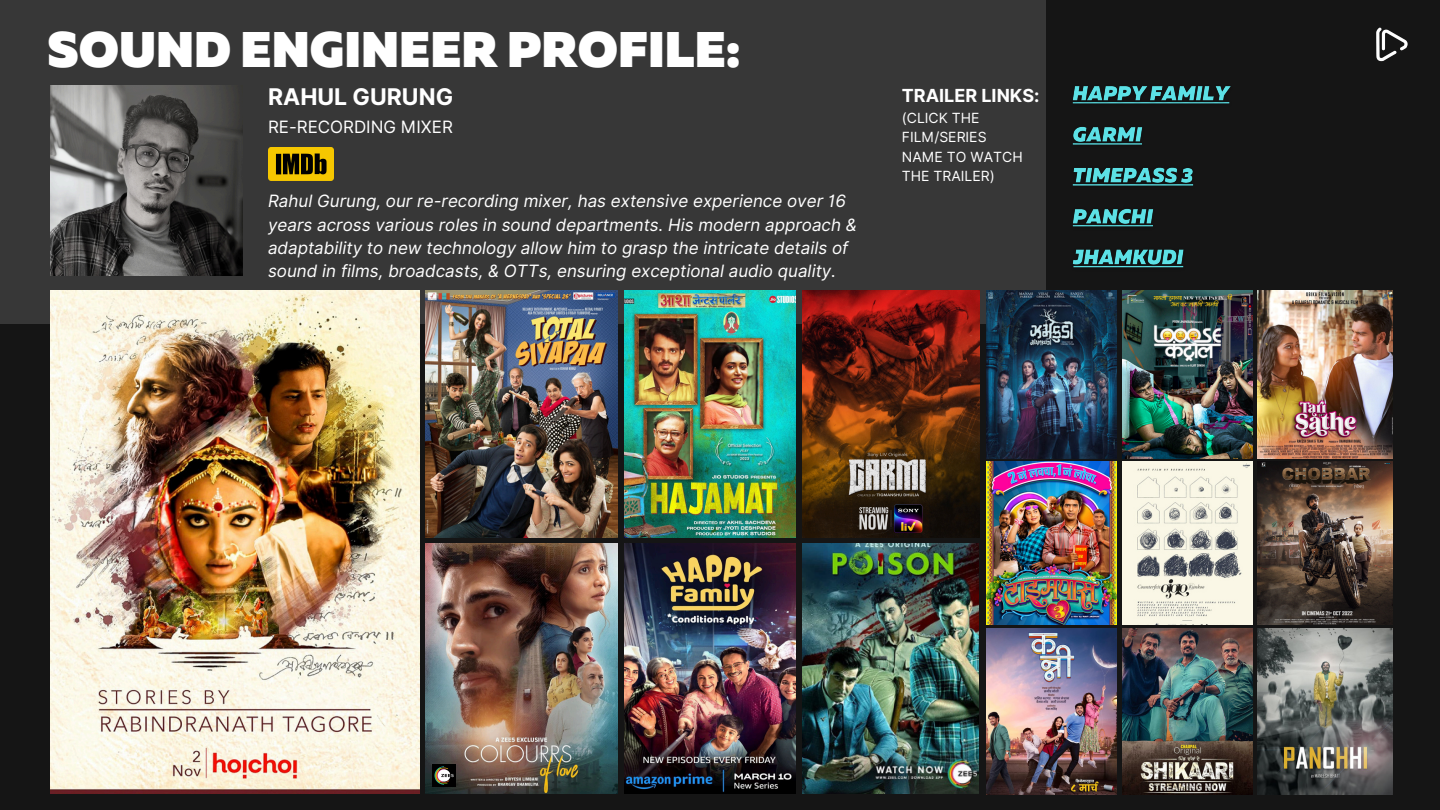
<style>
.page{position:relative;width:1440px;height:810px;background:#151515}
.page>*{position:absolute;margin:0;border:0;box-sizing:border-box;transform-origin:0 0}
.t1{font:900 50px "Muller";color:#fff}
.t2{font:700 23px "Inter";color:#fff}
.t3{font:700 18px "Inter";color:#fff}
.t4{font:italic 17px/23.2px "Inter";color:#fff}
.t5{font:17px "Inter";color:#fff}
.t6{font:14px/19.5px "Inter";color:#fff}
</style>
<div class="page">
<div style="left:0;top:0;width:1045px;height:324px;background:#373737"></div>
<img style="left:50px;top:85px;width:192px;height:191px">
<img style="left:268px;top:148px;width:65px;height:33px">
<img style="left:50px;top:290px;width:370px;height:504px">
<img style="left:425px;top:290px;width:193px;height:247px">
<img style="left:624px;top:290px;width:172px;height:247px">
<img style="left:624px;top:543px;width:172px;height:251px">
<img style="left:802px;top:290px;width:178px;height:247px">
<img style="left:986px;top:290px;width:131px;height:168px">
<img style="left:986px;top:462px;width:131px;height:163px">
<img style="left:1257px;top:462px;width:135px;height:163px">
<img style="left:1123px;top:290px;width:129px;height:168px">
<img style="left:1123px;top:462px;width:129px;height:163px">
<img style="left:1258px;top:290px;width:135px;height:168px">
<img style="left:1258px;top:628px;width:134px;height:166px">
<img style="left:1123px;top:628px;width:129px;height:166px">
<img style="left:1376px;top:27px;width:32px;height:35px">
<img style="left:986px;top:628px;width:131px;height:166px">
<img style="left:802px;top:543px;width:176px;height:251px">
<img style="left:425px;top:543px;width:193px;height:251px">
<img style="left:433px;top:764px;width:22px;height:23px">
<img style="left:1072px;top:86px;width:159px;height:18px">
<img style="left:1072px;top:127px;width:71px;height:18px">
<img style="left:1072px;top:167px;width:122px;height:19px">
<img style="left:1072px;top:209px;width:82px;height:18px">
<img style="left:1072px;top:249px;width:112px;height:19px">
<p class="t1" style="left:47px;top:29px;width:695px">SOUND ENGINEER PROFILE:</p>
<p class="t2" style="left:268px;top:83px;width:187px">RAHUL GURUNG</p>
<p class="t5" style="left:268px;top:117px;width:186px">RE-RECORDING MIXER</p>
<p class="t4" style="left:268px;top:190px;width:590px">Rahul Gurung, our re-recording mixer, has extensive experience over 16 years across various roles in sound departments. His modern approach &amp; adaptability to new technology allow him to grasp the intricate details of sound in films, broadcasts, &amp; OTTs, ensuring exceptional audio quality.</p>
<p class="t3" style="left:902px;top:85px;width:139px">TRAILER LINKS:</p>
<p class="t6" style="left:902px;top:108px;width:86px">(CLICK THE<br>FILM/SERIES</p>
<p class="t6" style="left:902px;top:147px;width:122px">NAME TO WATCH</p>
<p class="t6" style="left:902px;top:166px;width:94px">THE TRAILER)</p>
</div>
